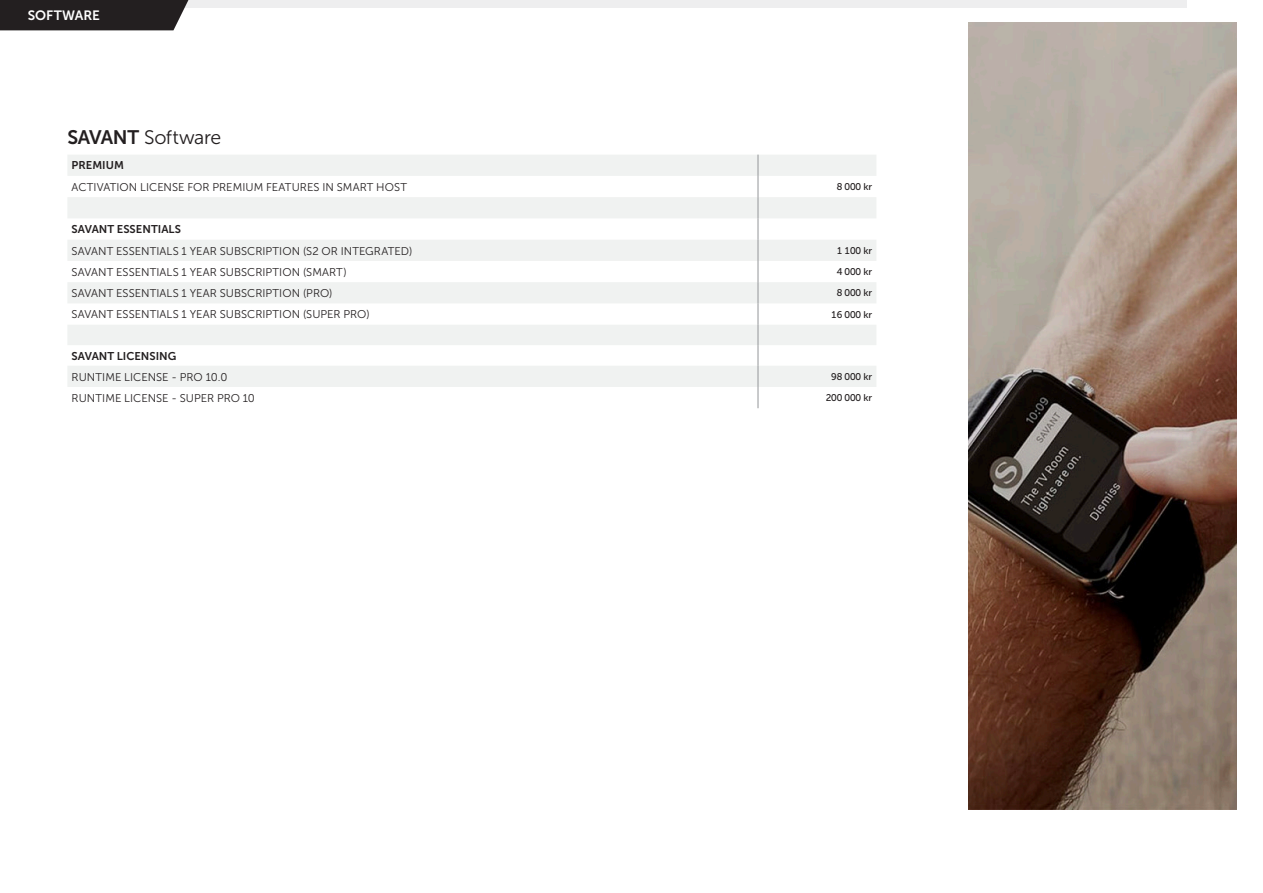
<style>
.page{position:relative;width:1263px;height:893px;background:#fff}
.page>*{position:absolute;margin:0;border:0;box-sizing:border-box;transform-origin:0 0}
.t1{font:19.5px "Museo Sans 300";letter-spacing:-.015em;color:#231f20}
.t2{font:13.5px "Museo Sans 700";color:#fff}
.t3{font:11.25px "Museo Sans 300";letter-spacing:.005em;color:#231f20}
.t4{font:11.25px "Museo Sans 700";letter-spacing:.005em;color:#231f20}
.t5{font:9.75px "Museo Sans 500";letter-spacing:-.01em;color:#231f20}
.s1{font-family:"Museo Sans 700"}
</style>
<div class="page">
<div style="left:0;top:0;width:1186px;height:7px;background:#eeeeef"></div>
<div style="left:0;top:0;width:188px;height:30px;background:#231f20"></div>
<div style="left:28px;top:10px;width:123px;height:10px;background:#231f20"></div>
<img style="left:968px;top:22px;width:268px;height:787px">
<svg style="left:68px;top:155px;width:808px;height:232px;fill:#f0f2f1"></svg>
<svg style="left:758px;top:155px;width:1px;height:253px"></svg>
<p class="t2" style="left:28px;top:8px;width:74px">SOFTWARE</p>
<p class="t1" style="left:67px;top:126px;width:155px"><span class="s1">SAVANT</span> Software</p>
<p class="t4" style="left:72px;top:159px;width:54px">PREMIUM</p>
<p class="t3" style="left:72px;top:181px;width:337px">ACTIVATION LICENSE FOR PREMIUM FEATURES IN SMART HOST</p>
<p class="t5" style="left:837px;top:181px;width:37px">8 000 kr</p>
<p class="t4" style="left:72px;top:223px;width:111px">SAVANT ESSENTIALS</p>
<p class="t3" style="left:72px;top:245px;width:342px">SAVANT ESSENTIALS 1 YEAR SUBSCRIPTION (S2 OR INTEGRATED)</p>
<p class="t5" style="left:837px;top:245px;width:37px">1 100 kr</p>
<p class="t3" style="left:72px;top:266px;width:276px">SAVANT ESSENTIALS 1 YEAR SUBSCRIPTION (SMART)</p>
<p class="t5" style="left:837px;top:266px;width:37px">4 000 kr</p>
<p class="t3" style="left:72px;top:287px;width:262px">SAVANT ESSENTIALS 1 YEAR SUBSCRIPTION (PRO)</p>
<p class="t5" style="left:837px;top:288px;width:37px">8 000 kr</p>
<p class="t3" style="left:72px;top:308px;width:299px">SAVANT ESSENTIALS 1 YEAR SUBSCRIPTION (SUPER PRO)</p>
<p class="t5" style="left:831px;top:309px;width:42px">16 000 kr</p>
<p class="t4" style="left:72px;top:349px;width:106px">SAVANT LICENSING</p>
<p class="t3" style="left:72px;top:371px;width:157px">RUNTIME LICENSE - PRO 10.0</p>
<p class="t5" style="left:831px;top:371px;width:42px">98 000 kr</p>
<p class="t3" style="left:72px;top:392px;width:185px">RUNTIME LICENSE - SUPER PRO 10</p>
<p class="t5" style="left:826px;top:393px;width:48px">200 000 kr</p>
</div>
